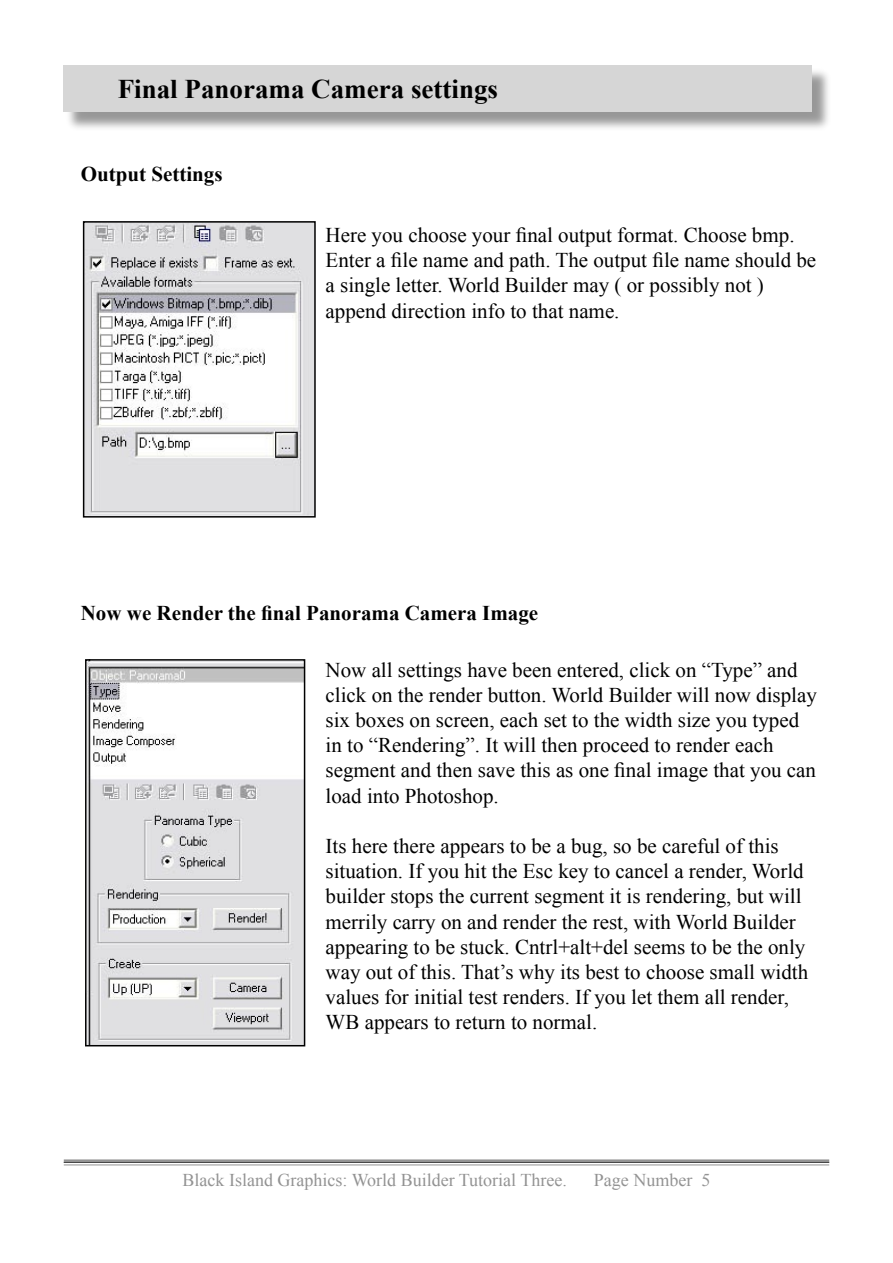
<style>
.page{position:relative;width:893px;height:1263px;background:#fff}
.page>*{position:absolute;margin:0;border:0;box-sizing:border-box;transform-origin:0 0}
.t1{font:700 27px "Times New Roman";color:#000}
.t2{font:21px/25.2px "Times New Roman";color:#000}
.t3{font:700 21px "Times New Roman";color:#000}
.t4{font:18px "Times New Roman";color:#939393}
</style>
<div class="page">
<hr style="left:64px;top:1159px;width:765px;height:3px;background:#939393">
<hr style="left:64px;top:1164px;width:765px;height:1px;background:#939393">
<div style="left:64px;top:67px;width:769px;height:66px;background:#000;opacity:.41"></div>
<div style="left:64px;top:66px;width:748px;height:46px;background:#d6d6d6"></div>
<img style="left:86px;top:224px;width:227px;height:291px">
<div style="left:83px;top:221px;width:233px;height:297px;border:2px solid #000"></div>
<img style="left:88px;top:662px;width:214px;height:381px">
<div style="left:85px;top:659px;width:220px;height:387px;border:2px solid #000"></div>
<p class="t1" style="left:118px;top:71px;width:382px">Final Panorama Camera settings</p>
<p class="t3" style="left:81px;top:160px;width:143px">Output Settings</p>
<p class="t2" style="left:326px;top:222px;width:470px">Here you choose your final output format. Choose bmp.</p>
<p class="t2" style="left:326px;top:247px;width:492px">Enter a file name and path. The output file name should be a single letter. World Builder may ( or possibly not )</p>
<p class="t2" style="left:326px;top:298px;width:295px">append direction info to that name.</p>
<p class="t3" style="left:81px;top:598px;width:459px">Now we Render the final Panorama Camera Image</p>
<p class="t2" style="left:326px;top:657px;width:493px">Now all settings have been entered, click on “Type” and click on the render button. World Builder will now display six boxes on screen, each set to the width size you typed in to “Rendering”. It will then proceed to render each segment and then save this as one final image that you can load into Photoshop.</p>
<p class="t2" style="left:326px;top:833px;width:484px">Its here there appears to be a bug, so be careful of this situation. If you hit the Esc key to cancel a render, World builder stops the current segment it is rendering, but will merrily carry on and render the rest, with World Builder appearing to be stuck. Cntrl+alt+del seems to be the only way out of this. That’s why its best to choose small width values for initial test renders. If you let them all render, WB appears to return to normal.</p>
<p class="t4" style="left:183px;top:1168px;width:386px">Black Island Graphics: World Builder Tutorial Three.</p>
<p class="t4" style="left:594px;top:1168px;width:118px">Page Number 5</p>
</div>
